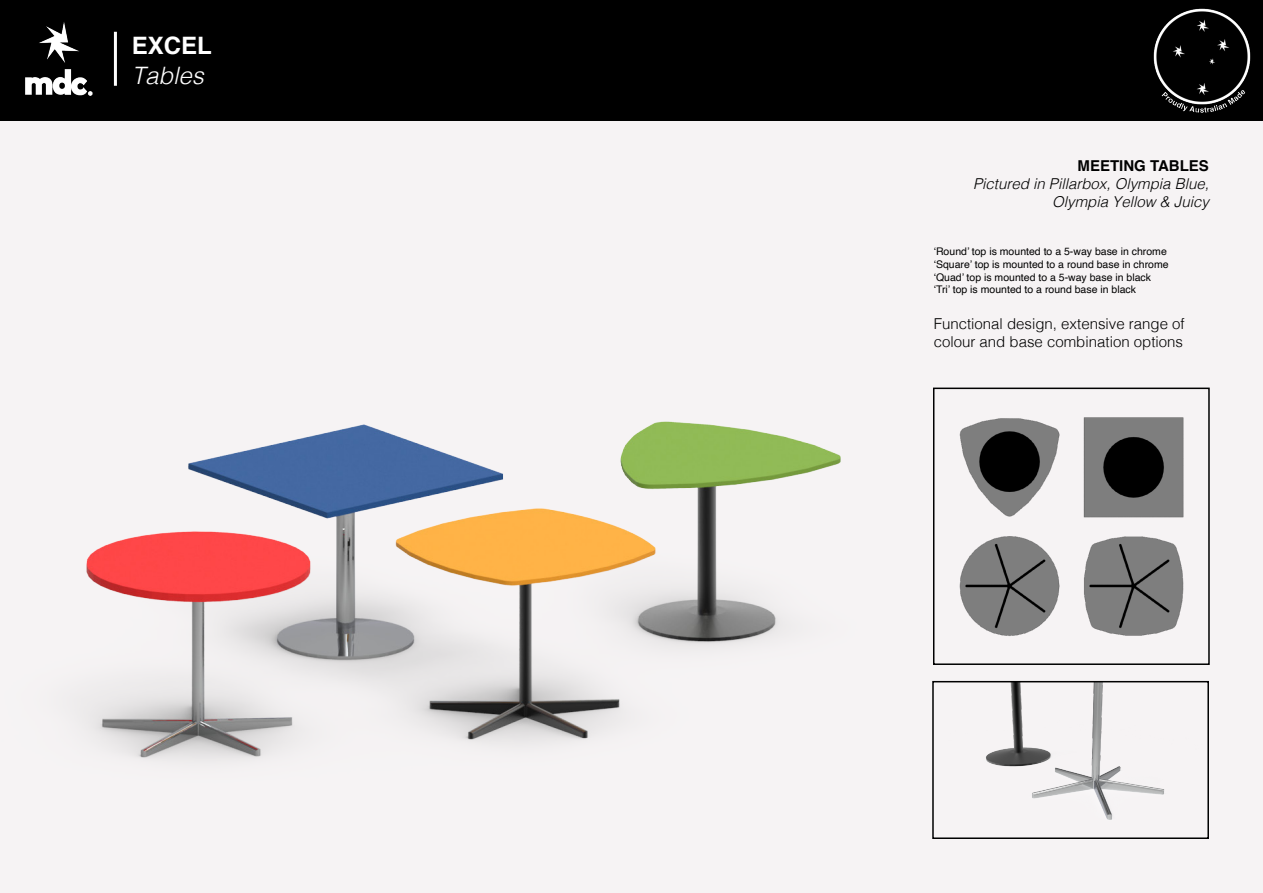
<style>
.page{position:relative;width:1263px;height:893px;background:#f6f3f4}
.page>*{position:absolute;margin:0;border:0;box-sizing:border-box;transform-origin:0 0}
.t1{font:italic 300 24px "Helvetica";color:#fff}
.t2{font:700 24px "Helvetica";color:#fff}
.t3{font:300 15px/18px "Helvetica";color:#000}
.t4{font:italic 300 15px/18px "Helvetica";color:#000;text-align:right}
.t5{font:700 15px "Helvetica";color:#000}
.t6{font:10.5px "Helvetica";color:#000}
</style>
<div class="page">
<div style="left:0;top:0;width:1263px;height:121px;background:#000"></div>
<img style="left:25px;top:22px;width:68px;height:74px">
<hr style="left:114px;top:32px;width:3px;height:54px;background:#fff">
<img style="left:86px;top:387px;width:1106px;height:372px">
<img style="left:936px;top:391px;width:256px;height:271px">
<div style="left:933px;top:388px;width:277px;height:277px;border:2px solid #000"></div>
<img style="left:935px;top:684px;width:257px;height:136px">
<div style="left:932px;top:681px;width:277px;height:158px;border:2px solid #000"></div>
<img style="left:1153px;top:8px;width:98px;height:105px">
<p class="t2" style="left:132px;top:26px;width:82px">EXCEL</p>
<p class="t1" style="left:132px;top:55px;width:74px">Tables</p>
<p class="t5" style="left:1077px;top:153px;width:133px">MEETING TABLES</p>
<p class="t4" style="left:973px;top:174px;width:237px">Pictured in Pillarbox, Olympia Blue,<br>Olympia Yellow &amp; Juicy</p>
<p class="t6" style="left:934px;top:244px;width:235px">‘Round’ top is mounted to a 5-way base in chrome</p>
<p class="t6" style="left:934px;top:256px;width:236px">‘Square’ top is mounted to a round base in chrome</p>
<p class="t6" style="left:934px;top:269px;width:219px">‘Quad’ top is mounted to a 5-way base in black</p>
<p class="t6" style="left:934px;top:281px;width:204px">‘Tri’ top is mounted to a round base in black</p>
<p class="t3" style="left:934px;top:314px;width:252px">Functional design, extensive range of colour and base combination options</p>
</div>
